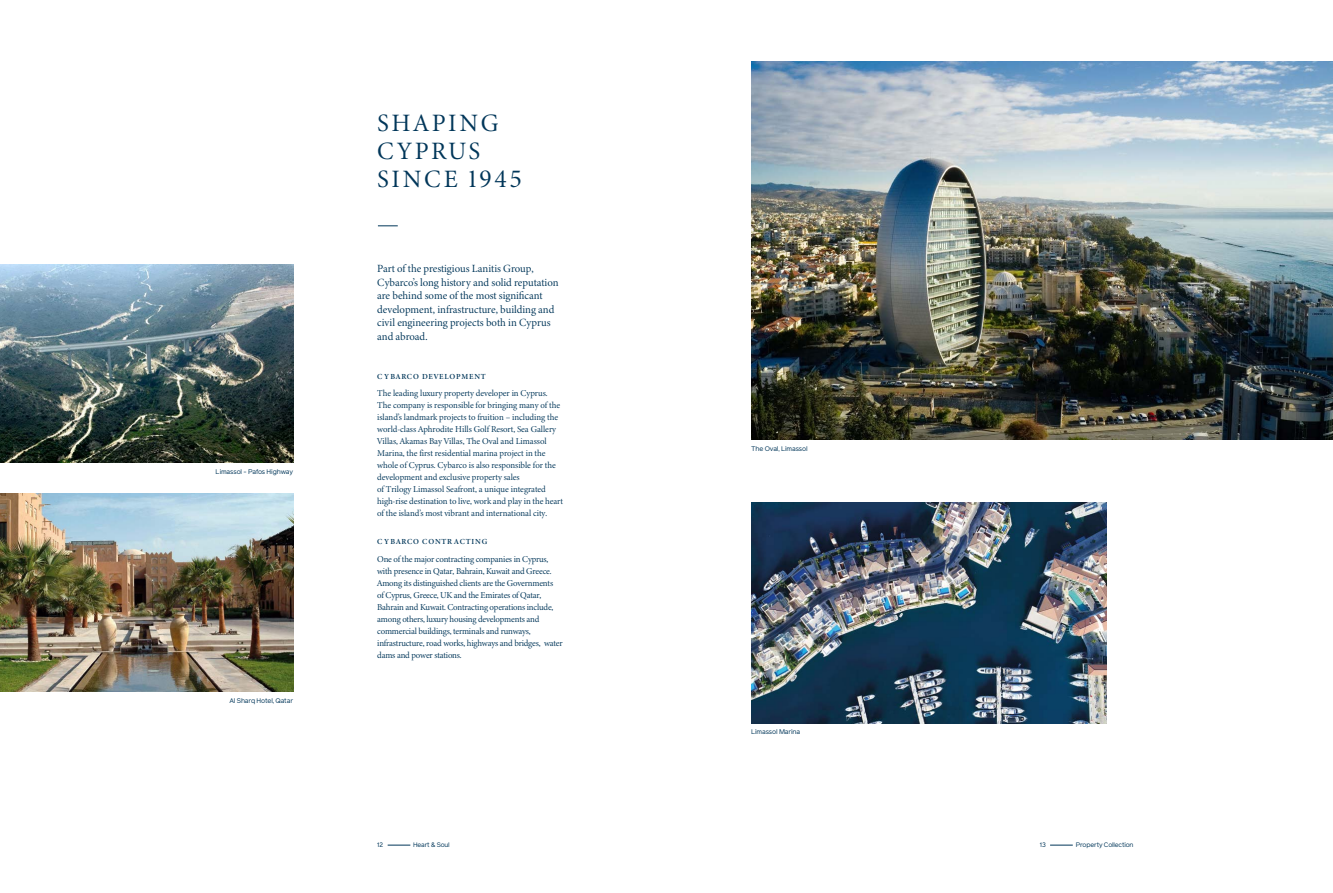
<style>
.page{position:relative;width:1333px;height:893px;background:#fff}
.page>*{position:absolute;margin:0;border:0;box-sizing:border-box;transform-origin:0 0}
.t1{font:25px/28px "Minion 3 Subhead";letter-spacing:.105em;color:#003659}
.t2{font:11px/13.5px "Minion 3 Subhead";letter-spacing:-.005em;color:#003659}
.t3{font:9px/12px "Minion 3 Subhead";letter-spacing:-.005em;color:#003659}
.t4{font:600 7.8px "Minion 3 Subhead";letter-spacing:.105em;color:#003659}
.t5{font:6.7px "Reader";letter-spacing:-.02em;color:#003659}
.t6{font:6.5px "Reader";letter-spacing:-.025em;color:#003659}
</style>
<div class="page">
<img style="left:0;top:264px;width:293px;height:199px">
<img style="left:0;top:493px;width:293px;height:198px">
<img style="left:751px;top:502px;width:355px;height:221px">
<img style="left:751px;top:62px;width:581px;height:377px">
<svg style="left:387px;top:845px;width:23px;height:1px"></svg>
<svg style="left:1050px;top:845px;width:22px;height:1px"></svg>
<svg style="left:378px;top:226px;width:20px;height:1px"></svg>
<p class="t5" style="left:215px;top:467px;width:79px">Limassol - Pafos Highway</p>
<p class="t5" style="left:229px;top:696px;width:65px">Al Sharq Hotel, Qatar</p>
<h1 class="t1" style="left:377px;top:108px;width:146px">SHAPING<br>CYPRUS<br>SINCE 1945</h1>
<p class="t2" style="left:377px;top:262px;width:183px">Part of the prestigious Lanitis Group, Cybarco’s long history and solid reputation are behind some of the most significant development, infrastructure, building and civil engineering projects both in Cyprus and abroad.</p>
<p class="t4" style="left:377px;top:371px;width:110px">C Y BARCO DEVELOPMENT</p>
<p class="t3" style="left:377px;top:387px;width:186px">The leading luxury property developer in Cyprus.<br>The company is responsible for bringing many of the island’s landmark projects to fruition – including the world-class Aphrodite Hills Golf Resort, Sea Gallery Villas, Akamas Bay Villas, The Oval and Limassol Marina, the first residential marina project in the whole of Cyprus. Cybarco is also responsible for the development and exclusive property sales<br>of Trilogy Limassol Seafront, a unique integrated high-rise destination to live, work and play in the heart of the island’s most vibrant and international city.</p>
<p class="t4" style="left:377px;top:536px;width:112px">CY BARCO CONTR ACTING</p>
<p class="t3" style="left:377px;top:553px;width:187px">One of the major contracting companies in Cyprus, with presence in Qatar, Bahrain, Kuwait and Greece.<br>Among its distinguished clients are the Governments<br>of Cyprus, Greece, UK and the Emirates of Qatar, Bahrain and Kuwait. Contracting operations include, among others, luxury housing developments and commercial buildings, terminals and runways, infrastructure, road works, highways and bridges, water dams and power stations.</p>
<p class="t5" style="left:751px;top:444px;width:58px">The Oval, Limassol</p>
<p class="t5" style="left:751px;top:728px;width:51px">Limassol Marina</p>
<p class="t6" style="left:377px;top:841px;width:7px">12</p>
<p class="t6" style="left:413px;top:841px;width:38px">Heart &amp; Soul</p>
<p class="t6" style="left:1039px;top:841px;width:7px">13</p>
<p class="t6" style="left:1075px;top:841px;width:59px">Property Collection</p>
</div>
